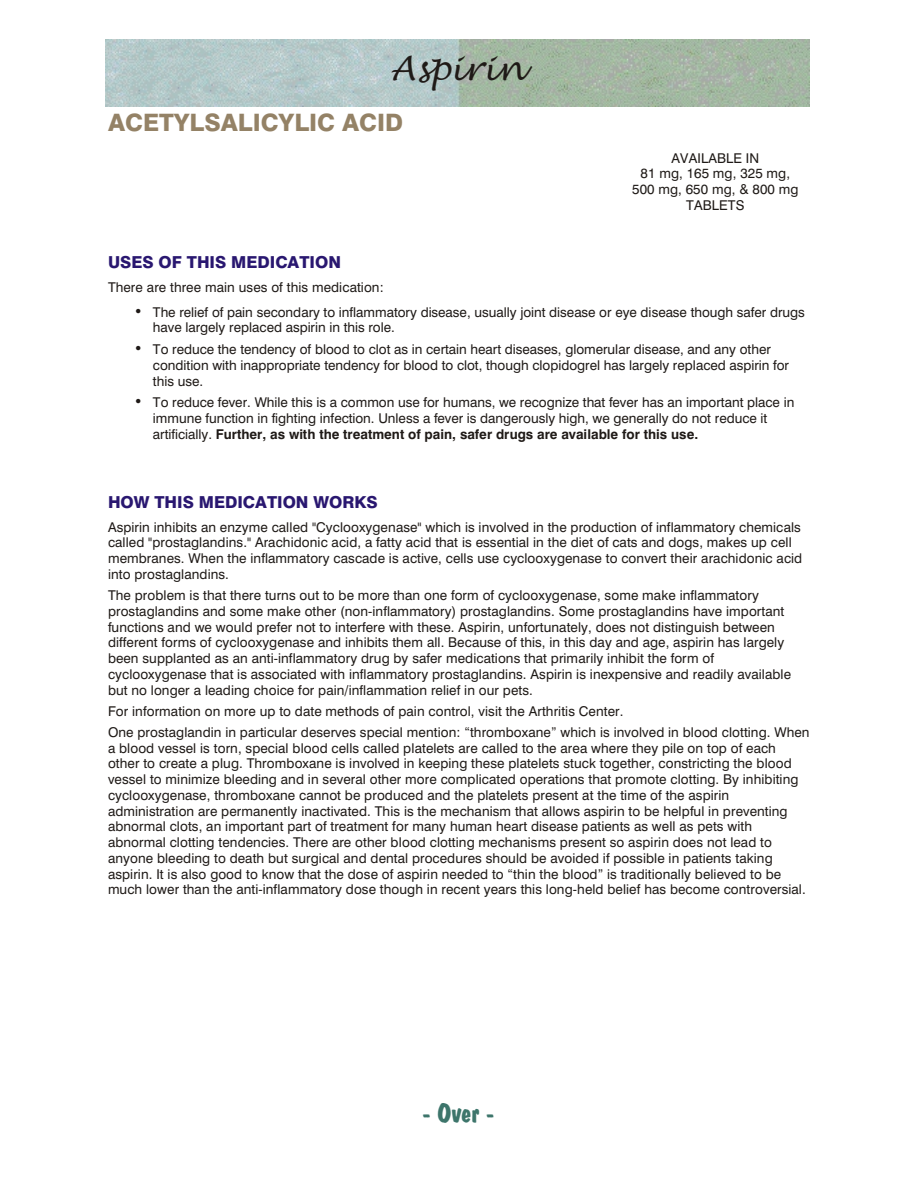
<style>
.page{position:relative;width:918px;height:1188px;background:#fff}
.page>*{position:absolute;margin:0;border:0;box-sizing:border-box;transform-origin:0 0}
.t1{font:33px "Lucida Handwriting";color:#1f1a17}
.t2{font:27px "Dom Bold BT";color:#3d756b}
.t3{font:24px "Swis 721 Hv BT";color:#948266}
.t4{font:16.5px "Swis 721 Hv BT";color:#291770}
.t5{font:13.5px/15.8px "Swis 721 BT";letter-spacing:.005em;color:#1f1a17}
.s1{font-family:"Times New Roman";font-size:18px}
.s2{font-weight:700}
</style>
<div class="page">
<img style="left:106px;top:39px;width:703px;height:68px">
<h1 class="t1" style="left:390px;top:52px;width:135px">Aspirin</h1>
<h3 class="t3" style="left:108px;top:113px;width:297px">ACETYLSALICYLIC ACID</h3>
<p class="t5" style="left:632px;top:151px;width:168px;text-align:center">AVAILABLE IN<br>81 mg, 165 mg, 325 mg,<br>500 mg, 650 mg, &amp; 800 mg<br>TABLETS</p>
<p class="t4" style="left:108px;top:256px;width:234px">USES OF THIS MEDICATION</p>
<p class="t5" style="left:108px;top:281px;width:277px">There are three main uses of this medication:</p>
<p class="t5" style="left:153px;top:305px;width:653px;text-indent:-18px"><span class="s1">•</span> The relief of pain secondary to inflammatory disease, usually joint disease or eye disease though safer drugs have largely replaced aspirin in this role.</p>
<p class="t5" style="left:153px;top:343px;width:638px;text-indent:-18px"><span class="s1">•</span> To reduce the tendency of blood to clot as in certain heart diseases, glomerular disease, and any other condition with inappropriate tendency for blood to clot, though clopidogrel has largely replaced aspirin for this use.</p>
<p class="t5" style="left:153px;top:396px;width:643px;text-indent:-18px"><span class="s1">•</span> To reduce fever. While this is a common use for humans, we recognize that fever has an important place in immune function in fighting infection. Unless a fever is dangerously high, we generally do not reduce it artificially. <span class="s2">Further, as with the treatment of pain, safer drugs are available for this use.</span></p>
<p class="t4" style="left:108px;top:495px;width:271px">HOW THIS MEDICATION WORKS</p>
<p class="t5" style="left:108px;top:520px;width:696px">Aspirin inhibits an enzyme called "Cyclooxygenase" which is involved in the production of inflammatory chemicals called "prostaglandins." Arachidonic acid, a fatty acid that is essential in the diet of cats and dogs, makes up cell membranes. When the inflammatory cascade is active, cells use cyclooxygenase to convert their arachidonic acid into prostaglandins.</p>
<p class="t5" style="left:108px;top:589px;width:685px">The problem is that there turns out to be more than one form of cyclooxygenase, some make inflammatory prostaglandins and some make other (non-inflammatory) prostaglandins. Some prostaglandins have important functions and we would prefer not to interfere with these. Aspirin, unfortunately, does not distinguish between different forms of cyclooxygenase and inhibits them all. Because of this, in this day and age, aspirin has largely been supplanted as an anti-inflammatory drug by safer medications that primarily inhibit the form of cyclooxygenase that is associated with inflammatory prostaglandins. Aspirin is inexpensive and readily available but no longer a leading choice for pain/inflammation relief in our pets.</p>
<p class="t5" style="left:108px;top:702px;width:703px;line-height:21.1px">For information on more up to date methods of pain control, visit the Arthritis Center.<br>One prostaglandin in particular deserves special mention: “thromboxane” which is involved in blood clotting. When</p>
<p class="t5" style="left:108px;top:741px;width:699px">a blood vessel is torn, special blood cells called platelets are called to the area where they pile on top of each other to create a plug. Thromboxane is involved in keeping these platelets stuck together, constricting the blood vessel to minimize bleeding and in several other more complicated operations that promote clotting. By inhibiting cyclooxygenase, thromboxane cannot be produced and the platelets present at the time of the aspirin administration are permanently inactivated. This is the mechanism that allows aspirin to be helpful in preventing abnormal clots, an important part of treatment for many human heart disease patients as well as pets with abnormal clotting tendencies. There are other blood clotting mechanisms present so aspirin does not lead to anyone bleeding to death but surgical and dental procedures should be avoided if possible in patients taking aspirin. It is also good to know that the dose of aspirin needed to “thin the blood” is traditionally believed to be much lower than the anti-inflammatory dose though in recent years this long-held belief has become controversial.</p>
<h2 class="t2" style="left:422px;top:1102px;width:74px">- Over -</h2>
</div>
